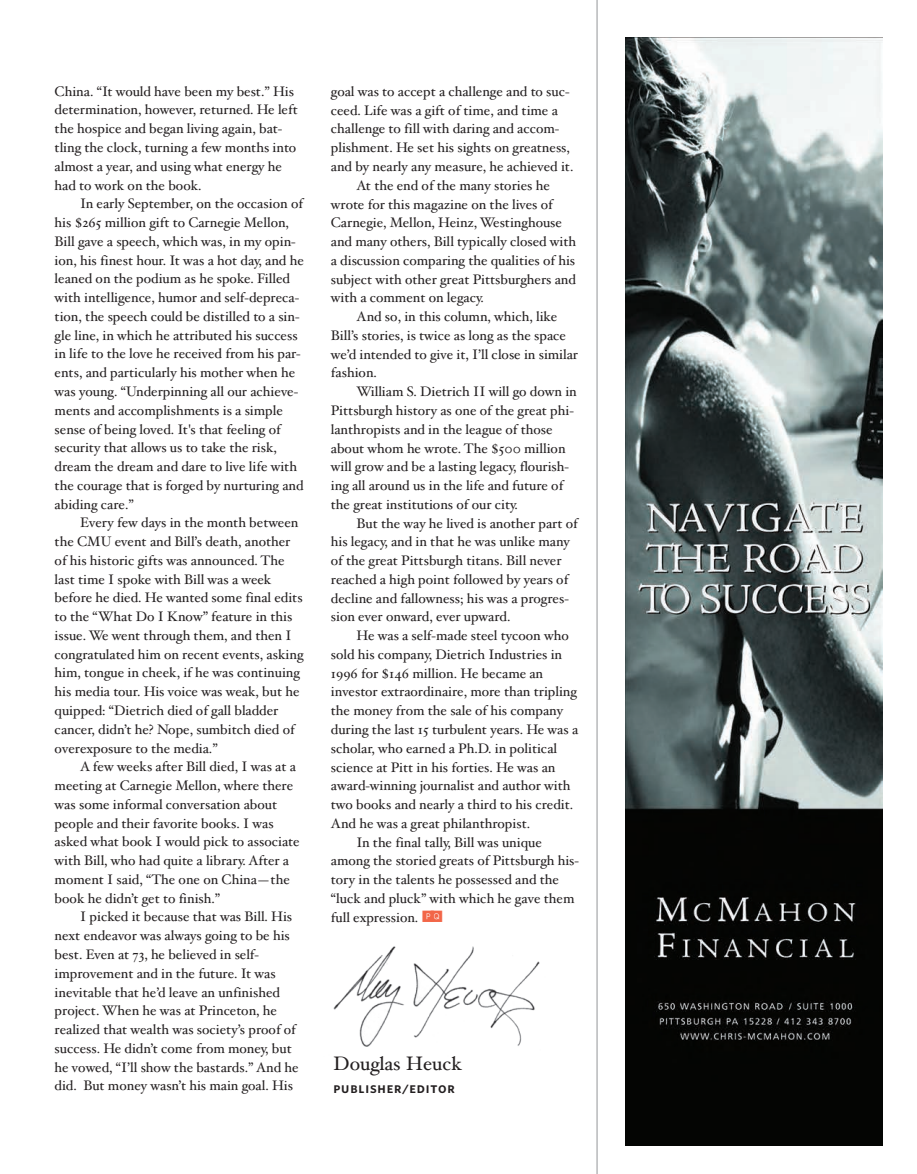
<style>
.page{position:relative;width:917px;height:1174px;background:#fff}
.page>*{position:absolute;margin:0;border:0;box-sizing:border-box;transform-origin:0 0}
.t1{font:19.5px "Hoefler Text";color:#231f20}
.t2{font:15px "Whitney Semibold SC";letter-spacing:.055em;color:#231f20}
.t3{font:13.8px "Hoefler Text";color:#231f20}
.s1{font-family:"Whitney Index Black Square Lt 1";font-size:13.5px;color:#f26648}
</style>
<div class="page">
<img style="left:333px;top:946px;width:207px;height:101px">
<hr style="left:596px;top:0;width:1px;height:1173px;background:#939598">
<img style="left:625px;top:38px;width:257px;height:1107px">
<p class="t3" style="left:55px;top:83px;width:241px">China. “It would have been my best.” His</p>
<p class="t3" style="left:55px;top:102px;width:244px">determination, however, returned. He left</p>
<p class="t3" style="left:55px;top:120px;width:229px">the hospice and began living again, bat-</p>
<p class="t3" style="left:55px;top:139px;width:243px">tling the clock, turning a few months into</p>
<p class="t3" style="left:55px;top:158px;width:229px">almost a year, and using what energy he</p>
<p class="t3" style="left:55px;top:177px;width:148px">had to work on the book.</p>
<p class="t3" style="left:80px;top:195px;width:224px">In early September, on the occasion of</p>
<p class="t3" style="left:55px;top:214px;width:236px">his $265 million gift to Carnegie Mellon,</p>
<p class="t3" style="left:55px;top:233px;width:242px">Bill gave a speech, which was, in my opin-</p>
<p class="t3" style="left:55px;top:252px;width:250px">ion, his finest hour. It was a hot day, and he</p>
<p class="t3" style="left:55px;top:270px;width:237px">leaned on the podium as he spoke. Filled</p>
<p class="t3" style="left:55px;top:289px;width:246px">with intelligence, humor and self-depreca-</p>
<p class="t3" style="left:55px;top:308px;width:246px">tion, the speech could be distilled to a sin-</p>
<p class="t3" style="left:55px;top:327px;width:244px">gle line, in which he attributed his success</p>
<p class="t3" style="left:55px;top:345px;width:247px">in life to the love he received from his par-</p>
<p class="t3" style="left:55px;top:364px;width:242px">ents, and particularly his mother when he</p>
<p class="t3" style="left:55px;top:383px;width:245px">was young. “Underpinning all our achieve-</p>
<p class="t3" style="left:55px;top:402px;width:230px">ments and accomplishments is a simple</p>
<p class="t3" style="left:55px;top:420px;width:227px">sense of being loved. It's that feeling of</p>
<p class="t3" style="left:55px;top:439px;width:224px">security that allows us to take the risk,</p>
<p class="t3" style="left:55px;top:458px;width:244px">dream the dream and dare to live life with</p>
<p class="t3" style="left:55px;top:477px;width:250px">the courage that is forged by nurturing and</p>
<p class="t3" style="left:55px;top:495px;width:81px">abiding care.”</p>
<p class="t3" style="left:80px;top:514px;width:219px">Every few days in the month between</p>
<p class="t3" style="left:55px;top:533px;width:237px">the CMU event and Bill’s death, another</p>
<p class="t3" style="left:55px;top:552px;width:231px">of his historic gifts was announced. The</p>
<p class="t3" style="left:55px;top:570px;width:218px">last time I spoke with Bill was a week</p>
<p class="t3" style="left:55px;top:589px;width:249px">before he died. He wanted some final edits</p>
<p class="t3" style="left:55px;top:608px;width:239px">to the “What Do I Know” feature in this</p>
<p class="t3" style="left:55px;top:627px;width:238px">issue. We went through them, and then I</p>
<p class="t3" style="left:55px;top:645px;width:250px">congratulated him on recent events, asking</p>
<p class="t3" style="left:55px;top:664px;width:247px">him, tongue in cheek, if he was continuing</p>
<p class="t3" style="left:55px;top:683px;width:246px">his media tour. His voice was weak, but he</p>
<p class="t3" style="left:55px;top:702px;width:225px">quipped: “Dietrich died of gall bladder</p>
<p class="t3" style="left:55px;top:720px;width:241px">cancer, didn’t he? Nope, sumbitch died of</p>
<p class="t3" style="left:55px;top:739px;width:164px">overexposure to the media.”</p>
<p class="t3" style="left:80px;top:758px;width:217px">A few weeks after Bill died, I was at a</p>
<p class="t3" style="left:55px;top:777px;width:240px">meeting at Carnegie Mellon, where there</p>
<p class="t3" style="left:55px;top:795px;width:224px">was some informal conversation about</p>
<p class="t3" style="left:55px;top:814px;width:220px">people and their favorite books. I was</p>
<p class="t3" style="left:55px;top:833px;width:246px">asked what book I would pick to associate</p>
<p class="t3" style="left:55px;top:852px;width:236px">with Bill, who had quite a library. After a</p>
<p class="t3" style="left:55px;top:870px;width:237px">moment I said, “The one on China—the</p>
<p class="t3" style="left:55px;top:889px;width:167px">book he didn’t get to finish.”</p>
<p class="t3" style="left:80px;top:908px;width:213px">I picked it because that was Bill. His</p>
<p class="t3" style="left:55px;top:927px;width:236px">next endeavor was always going to be his</p>
<p class="t3" style="left:55px;top:945px;width:206px">best. Even at 73, he believed in self-</p>
<p class="t3" style="left:55px;top:964px;width:222px">improvement and in the future. It was</p>
<p class="t3" style="left:55px;top:983px;width:227px">inevitable that he’d leave an unfinished</p>
<p class="t3" style="left:55px;top:1002px;width:224px">project. When he was at Princeton, he</p>
<p class="t3" style="left:55px;top:1020px;width:243px">realized that wealth was society’s proof of</p>
<p class="t3" style="left:55px;top:1039px;width:238px">success. He didn’t come from money, but</p>
<p class="t3" style="left:55px;top:1058px;width:245px">he vowed, “I’ll show the bastards.” And he</p>
<p class="t3" style="left:55px;top:1077px;width:240px">did. But money wasn’t his main goal. His</p>
<p class="t3" style="left:331px;top:83px;width:240px">goal was to accept a challenge and to suc-</p>
<p class="t3" style="left:331px;top:102px;width:228px">ceed. Life was a gift of time, and time a</p>
<p class="t3" style="left:331px;top:121px;width:230px">challenge to fill with daring and accom-</p>
<p class="t3" style="left:331px;top:139px;width:240px">plishment. He set his sights on greatness,</p>
<p class="t3" style="left:331px;top:158px;width:244px">and by nearly any measure, he achieved it.</p>
<p class="t3" style="left:356px;top:177px;width:195px">At the end of the many stories he</p>
<p class="t3" style="left:331px;top:196px;width:223px">wrote for this magazine on the lives of</p>
<p class="t3" style="left:331px;top:214px;width:232px">Carnegie, Mellon, Heinz, Westinghouse</p>
<p class="t3" style="left:331px;top:233px;width:247px">and many others, Bill typically closed with</p>
<p class="t3" style="left:331px;top:252px;width:246px">a discussion comparing the qualities of his</p>
<p class="t3" style="left:331px;top:271px;width:246px">subject with other great Pittsburghers and</p>
<p class="t3" style="left:331px;top:289px;width:154px">with a comment on legacy.</p>
<p class="t3" style="left:356px;top:308px;width:202px">And so, in this column, which, like</p>
<p class="t3" style="left:331px;top:327px;width:236px">Bill’s stories, is twice as long as the space</p>
<p class="t3" style="left:331px;top:346px;width:248px">we’d intended to give it, I’ll close in similar</p>
<p class="t3" style="left:331px;top:364px;width:48px">fashion.</p>
<p class="t3" style="left:356px;top:383px;width:222px">William S. Dietrich II will go down in</p>
<p class="t3" style="left:331px;top:402px;width:244px">Pittsburgh history as one of the great phi-</p>
<p class="t3" style="left:331px;top:421px;width:223px">lanthropists and in the league of those</p>
<p class="t3" style="left:331px;top:439px;width:236px">about whom he wrote. The $500 million</p>
<p class="t3" style="left:331px;top:458px;width:239px">will grow and be a lasting legacy, flourish-</p>
<p class="t3" style="left:331px;top:477px;width:234px">ing all around us in the life and future of</p>
<p class="t3" style="left:331px;top:496px;width:188px">the great institutions of our city.</p>
<p class="t3" style="left:356px;top:514px;width:223px">But the way he lived is another part of</p>
<p class="t3" style="left:331px;top:533px;width:240px">his legacy, and in that he was unlike many</p>
<p class="t3" style="left:331px;top:552px;width:232px">of the great Pittsburgh titans. Bill never</p>
<p class="t3" style="left:331px;top:571px;width:239px">reached a high point followed by years of</p>
<p class="t3" style="left:331px;top:589px;width:239px">decline and fallowness; his was a progres-</p>
<p class="t3" style="left:331px;top:608px;width:181px">sion ever onward, ever upward.</p>
<p class="t3" style="left:356px;top:627px;width:214px">He was a self-made steel tycoon who</p>
<p class="t3" style="left:331px;top:646px;width:232px">sold his company, Dietrich Industries in</p>
<p class="t3" style="left:331px;top:664px;width:214px">1996 for $146 million. He became an</p>
<p class="t3" style="left:331px;top:683px;width:247px">investor extraordinaire, more than tripling</p>
<p class="t3" style="left:331px;top:702px;width:234px">the money from the sale of his company</p>
<p class="t3" style="left:331px;top:721px;width:249px">during the last 15 turbulent years. He was a</p>
<p class="t3" style="left:331px;top:739px;width:227px">scholar, who earned a Ph.D. in political</p>
<p class="t3" style="left:331px;top:758px;width:226px">science at Pitt in his forties. He was an</p>
<p class="t3" style="left:331px;top:777px;width:241px">award-winning journalist and author with</p>
<p class="t3" style="left:331px;top:796px;width:244px">two books and nearly a third to his credit.</p>
<p class="t3" style="left:331px;top:814px;width:201px">And he was a great philanthropist.</p>
<p class="t3" style="left:356px;top:833px;width:187px">In the final tally, Bill was unique</p>
<p class="t3" style="left:331px;top:852px;width:249px">among the storied greats of Pittsburgh his-</p>
<p class="t3" style="left:331px;top:871px;width:229px">tory in the talents he possessed and the</p>
<p class="t3" style="left:331px;top:889px;width:245px">“luck and pluck” with which he gave them</p>
<p class="t3" style="left:331px;top:908px;width:114px">full expression. <span class="s1">PQ</span></p>
<p class="t1" style="left:333px;top:1055px;width:130px">Douglas Heuck</p>
<p class="t2" style="left:333px;top:1078px;width:123px">publisher/editor</p>
</div>
